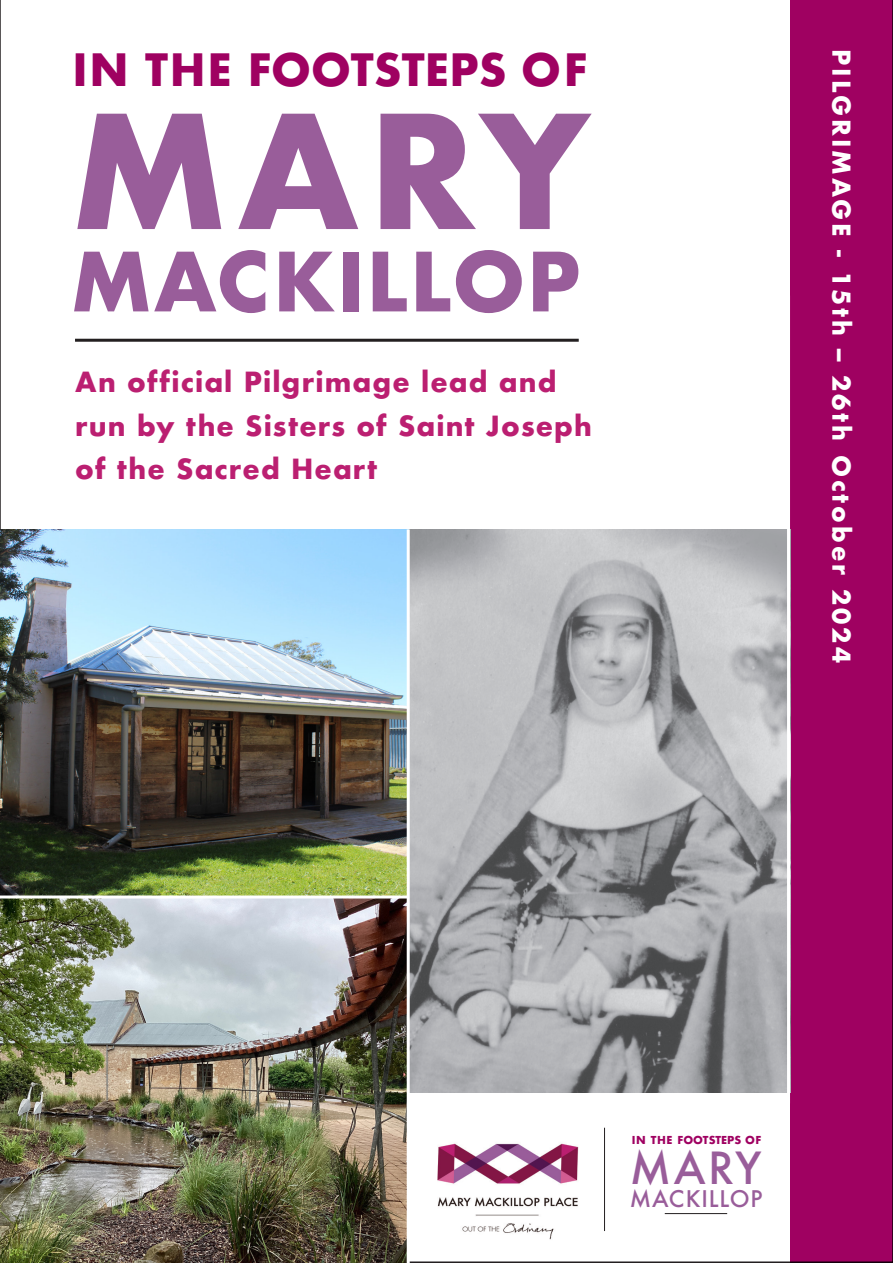
<style>
.page{position:relative;width:893px;height:1263px;background:#fff}
.page>*{position:absolute;margin:0;border:0;box-sizing:border-box;transform-origin:0 0}
.t1{font:700 153px "Futura";color:#995d9a}
.t2{font:700 79.2px "Futura";letter-spacing:.02em;color:#995d9a}
.t3{font:700 43.35px "Futura";color:#9f0161}
.t4{font:500 43.05px "Futura";color:#995d9a}
.t5{font:700 27px "Futura";letter-spacing:.04em;color:#bb1f71}
.t6{font:700 24px "Futura";letter-spacing:.12em;color:#fff}
.t7{font:500 22.35px "Futura";letter-spacing:.04em;color:#995d9a}
.t8{font:700 10.65px "Futura";color:#9f0161}
</style>
<div class="page">
<div style="left:790px;top:0;width:103px;height:1263px;background:#9f0161"></div>
<img style="left:410px;top:530px;width:377px;height:562px">
<img style="left:0;top:529px;width:407px;height:734px">
<hr style="left:75px;top:339px;width:504px;height:3px;background:#231f20">
<img style="left:437px;top:1143px;width:142px;height:97px">
<hr style="left:604px;top:1128px;width:1px;height:103px;background:#231f20">
<hr style="left:665px;top:1213px;width:62px;height:1px;background:#231f20">
<hr style="left:0;top:895px;width:409px;height:3px;background:#fff">
<p class="t3" style="left:73px;top:39px;width:516px">IN THE FOOTSTEPS OF</p>
<p class="t1" style="left:71px;top:61px;width:521px">MARY</p>
<p class="t2" style="left:71px;top:224px;width:511px">MACKILLOP</p>
<p class="t5" style="left:75px;top:363px;width:483px">An official Pilgrimage lead and</p>
<p class="t5" style="left:75px;top:406px;width:518px">run by the Sisters of Saint Joseph</p>
<p class="t5" style="left:75px;top:450px;width:303px">of the Sacred Heart</p>
<p class="t6" style="left:859px;top:49px;width:615px;rotate:90deg">PILGRIMAGE - 15th – 26th October 2024</p>
<p class="t8" style="left:632px;top:1132px;width:131px">IN THE FOOTSTEPS OF</p>
<p class="t4" style="left:630px;top:1138px;width:133px">MARY</p>
<p class="t7" style="left:630px;top:1183px;width:134px">MACKILLOP</p>
</div>
